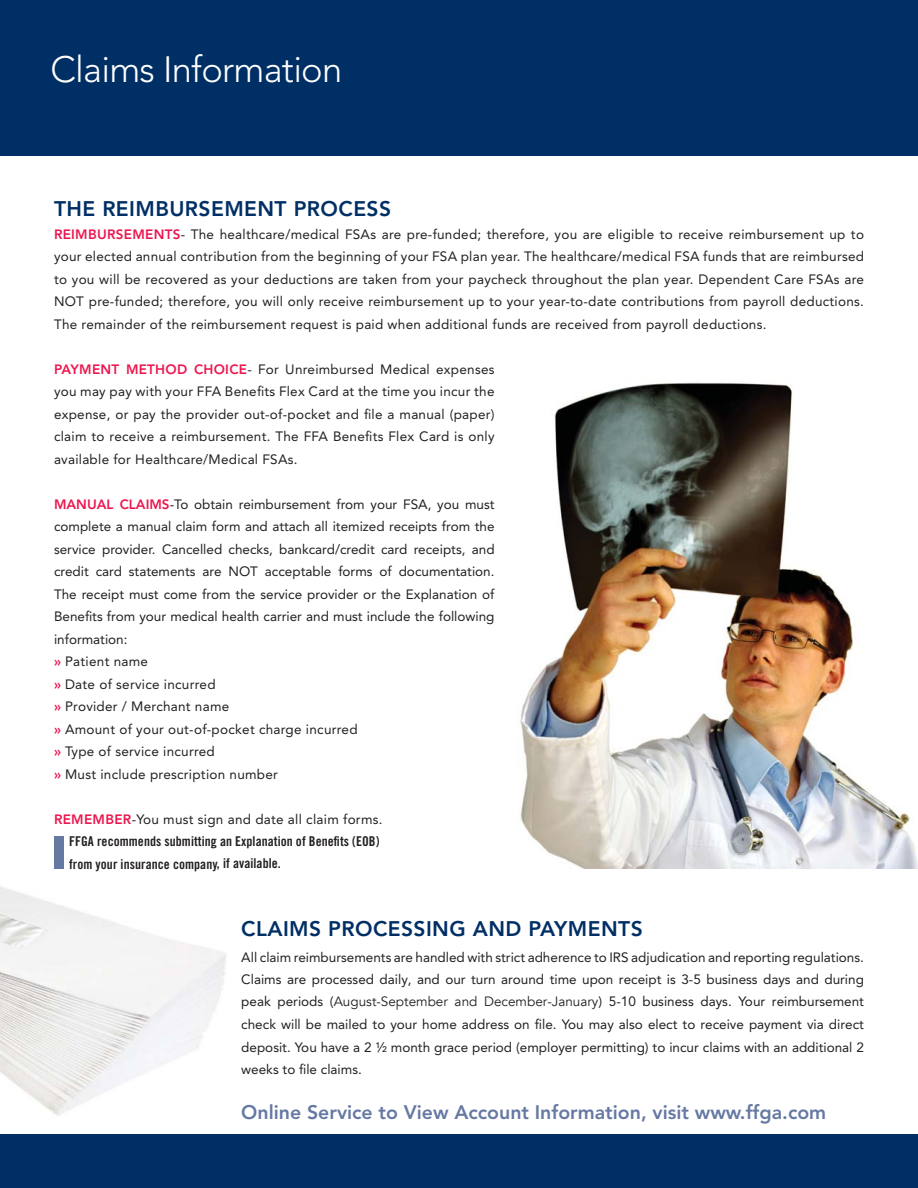
<style>
.page{position:relative;width:918px;height:1188px;background:#fff}
.page>*{position:absolute;margin:0;border:0;box-sizing:border-box;transform-origin:0 0}
.t1{font:300 36.3px "Avenir";letter-spacing:-.02em;color:#fff}
.t2{font:800 21px "Avenir";letter-spacing:.02em;color:#002f65}
.t3{font:800 19.5px "Avenir";color:#6679a3}
.t4{font:13.5px/22.5px "Avenir";color:#231f20;text-align:justify}
.t5{font:13.5px/22.5px "Trade Gothic Bold Cond Twenty";letter-spacing:.005em;color:#231f20}
.t6{font:13.5px "Avenir";letter-spacing:.02em;color:#231f20}
.s1{font-weight:800;color:#ed174f}
.s2{font-style:inherit}
</style>
<div class="page">
<div style="left:0;top:0;width:918px;height:156px;background:#002f65"></div>
<div style="left:0;top:1134px;width:918px;height:54px;background:#002f65"></div>
<img style="left:0;top:865px;width:226px;height:251px">
<div style="left:54px;top:837px;width:9px;height:32px;background:#6679a3"></div>
<img style="left:520px;top:383px;width:398px;height:486px">
<h1 class="t1" style="left:50px;top:54px;width:294px">Claims Information</h1>
<h2 class="t2" style="left:54px;top:200px;width:339px">THE REIMBURSEMENT PROCESS</h2>
<p class="t4" style="left:54px;top:224px;width:812px"><span class="s1">REIMBURSEMENTS</span>- The healthcare/medical FSAs are pre-funded; therefore, you are eligible to receive reimbursement up to your elected annual contribution from the beginning of your FSA plan year. The healthcare/medical FSA funds that are reimbursed to you will be recovered as your deductions are taken from your paycheck throughout the plan year. Dependent Care FSAs are NOT pre-funded; therefore, you will only receive reimbursement up to your year-to-date contributions from payroll deductions.<br>The remainder of the reimbursement request is paid when additional funds are received from payroll deductions.</p>
<p class="t4" style="left:54px;top:359px;width:442px"><span class="s1">PAYMENT METHOD CHOICE</span>- For Unreimbursed Medical expenses you may pay with your FFA Benefits Flex Card at the time you incur the expense, or pay the provider out-of-pocket and file a manual (paper) claim to receive a reimbursement. The FFA Benefits Flex Card is only available for Healthcare/Medical FSAs.</p>
<p class="t4" style="left:54px;top:494px;width:442px;text-align:left"><span class="s1">MANUAL CLAIMS</span>-To obtain reimbursement from your FSA, you must complete a manual claim form and attach all itemized receipts from the service provider. Cancelled checks, bankcard/credit card receipts, and credit card statements are NOT acceptable forms of documentation.<br>The receipt must come from the service provider or the Explanation of Benefits from your medical health carrier and must include the following information:<br><span class="s1">»</span> Patient name<br><span class="s1">»</span> Date of service incurred<br><span class="s1">»</span> Provider / Merchant name<br><span class="s1">»</span> Amount of your out-of-pocket charge incurred<br><span class="s1">»</span> Type of service incurred<br><span class="s1">»</span> Must include prescription number</p>
<p class="t6" style="left:54px;top:813px;width:330px"><span class="s1">REMEMBER</span>-You must sign and date all claim forms.</p>
<p class="t5" style="left:69px;top:831px;width:312px">FFGA recommends submitting an Explanation of Benefits (EOB) from your insurance company, if available.</p>
<h2 class="t2" style="left:241px;top:920px;width:403px">CLAIMS PROCESSING AND PAYMENTS</h2>
<p class="t4" style="left:241px;top:947px;width:624px;line-height:21.9px">All claim reimbursements are handled with strict adherence to IRS adjudication and reporting regulations.<br>Claims are processed daily, and our turn around time upon receipt is 3-5 business days and during peak periods (<span class="s2">August-September and December-January</span>) 5-10 business days. Your reimbursement</p>
<p class="t4" style="left:241px;top:1015px;width:624px">check will be mailed to your home address on file. You may also elect to receive payment via direct deposit. You have a 2 ½ month grace period (employer permitting) to incur claims with an additional 2 weeks to file claims.</p>
<h3 class="t3" style="left:241px;top:1105px;width:586px">Online Service to View Account Information, visit www.ffga.com</h3>
</div>
